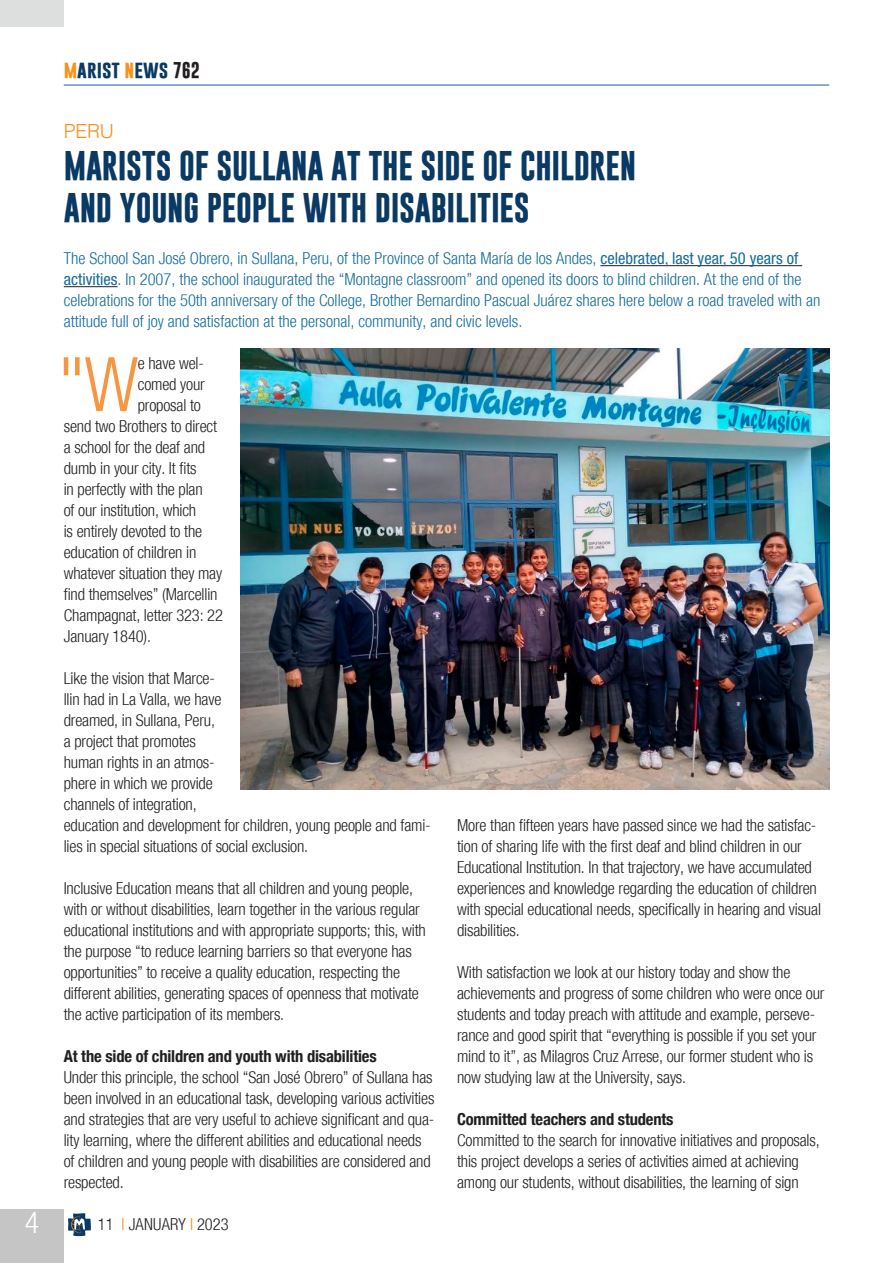
<style>
.page{position:relative;width:893px;height:1263px;background:#fff}
.page>*{position:absolute;margin:0;border:0;box-sizing:border-box;transform-origin:0 0}
.Testo_normal{font:300 condensed 75.3px "Helvetica Neue";color:#f79641}
.Titolo{font:700 30px "Gobold";letter-spacing:-.01em;color:#0a3963}
.t1{font:300 condensed 30px "Helvetica Neue";color:#fff}
.sommario{font:300 19.5px "Helvetica";color:#f7931d}
.t2{font:700 18px "Gobold";color:#0a3963}
.Testo_normal-2{font:300 condensed 16.5px/21px "Helvetica Neue";letter-spacing:-.01em;color:#231f20}
.Testo_normal-3{font:300 condensed 16.5px/21px "Helvetica Neue";color:#136c9c}
.Testo_normal-4{font:700 condensed 16.5px "Helvetica Neue";letter-spacing:-.01em;color:#231f20}
.Testo_normal-5{font:300 condensed 16.5px "Helvetica Neue";letter-spacing:.015em;color:#231f20}
.s1{color:#f7931d}
.s2{font-size:16.5px;color:#231f20}
.s3{font-weight:400}
</style>
<div class="page">
<div style="left:0;top:1209px;width:64px;height:54px;background:#c4c5c4"></div>
<hr style="left:64px;top:85px;width:765px;height:1px;background:#175d9e">
<svg style="left:68px;top:1213px;width:23px;height:23px"></svg>
<div style="left:0;top:0;width:64px;height:27px;background:#dddede"></div>
<img style="left:241px;top:348px;width:588px;height:441px">
<hr style="left:600px;top:265px;width:202px;height:1px;background:#231f20">
<hr style="left:64px;top:286px;width:54px;height:1px;background:#231f20">
<p class="t2" style="left:64px;top:57px;width:138px"><span class="s1">m</span>arist <span class="s1">n</span>ews <span class="s2">762</span></p>
<p class="sommario" style="left:64px;top:114px;width:52px">PERU</p>
<p class="Titolo" style="left:64px;top:146px;width:574px">MARISTS OF SULLANA AT THE SIDE OF CHILDREN</p>
<p class="Titolo" style="left:64px;top:188px;width:467px">AND YOUNG PEOPLE WITH DISABILITIES</p>
<p class="Testo_normal-3" style="left:64px;top:248px;width:758px">The School San José Obrero, in Sullana, Peru, of the Province of Santa María de los Andes, <span class="s3">celebrated, last year, 50 years of activities</span>. In 2007, the school inaugurated the “Montagne classroom” and opened its doors to blind children. At the end of the celebrations for the 50th anniversary of the College, Brother Bernardino Pascual Juárez shares here below a road traveled with an attitude full of joy and satisfaction at the personal, community, and civic levels.</p>
<p class="Testo_normal" style="left:58px;top:341px;width:82px">"W</p>
<p class="Testo_normal-2" style="left:138px;top:353px;width:68px">e have wel-</p>
<p class="Testo_normal-2" style="left:138px;top:374px;width:68px">comed your</p>
<p class="Testo_normal-2" style="left:138px;top:395px;width:65px">proposal to</p>
<p class="Testo_normal-2" style="left:64px;top:416px;width:155px">send two Brothers to direct</p>
<p class="Testo_normal-2" style="left:64px;top:437px;width:143px">a school for the deaf and</p>
<p class="Testo_normal-2" style="left:64px;top:458px;width:134px">dumb in your city. It fits</p>
<p class="Testo_normal-2" style="left:64px;top:479px;width:141px">in perfectly with the plan</p>
<p class="Testo_normal-2" style="left:64px;top:500px;width:134px">of our institution, which</p>
<p class="Testo_normal-2" style="left:64px;top:521px;width:140px">is entirely devoted to the</p>
<p class="Testo_normal-2" style="left:64px;top:542px;width:134px">education of children in</p>
<p class="Testo_normal-2" style="left:64px;top:563px;width:160px">whatever situation they may</p>
<p class="Testo_normal-2" style="left:64px;top:584px;width:155px">find themselves” (Marcellin</p>
<p class="Testo_normal-2" style="left:64px;top:605px;width:161px">Champagnat, letter 323: 22</p>
<p class="Testo_normal-2" style="left:64px;top:626px;width:89px">January 1840).</p>
<p class="Testo_normal-2" style="left:64px;top:668px;width:368px">Like the vision that Marce-<br>llin had in La Valla, we have<br>dreamed, in Sullana, Peru,<br>a project that promotes<br>human rights in an atmos-<br>phere in which we provide<br>channels of integration,<br>education and development for children, young people and fami&shy;lies in special situations of social exclusion.</p>
<p class="Testo_normal-2" style="left:64px;top:878px;width:363px">Inclusive Education means that all children and young people, with or without disabilities, learn together in the various regular educational institutions and with appropriate supports; this, with the purpose “to reduce learning barriers so that everyone has opportunities” to receive a quality education, respecting the different abilities, generating spaces of openness that motivate the active participation of its members.</p>
<p class="Testo_normal-4" style="left:64px;top:1042px;width:314px">At the side of children and youth with disabilities</p>
<p class="Testo_normal-2" style="left:64px;top:1067px;width:372px">Under this principle, the school “San José Obrero” of Sullana has been involved in an educational task, developing various activities and strategies that are very useful to achieve significant and qua&shy;lity learning, where the different abilities and educational needs of children and young people with disabilities are considered and respected.</p>
<h2 class="t1" style="left:25px;top:1205px;width:16px">4</h2>
<p class="Testo_normal-5" style="left:98px;top:1215px;width:132px">11 <span class="s1">I</span> JANUARY <span class="s1">I</span> 2023</p>
<p class="Testo_normal-2" style="left:457px;top:815px;width:365px">More than fifteen years have passed since we had the satisfac&shy;tion of sharing life with the first deaf and blind children in our Educational Institution. In that trajectory, we have accumulated experiences and knowledge regarding the education of children with special educational needs, specifically in hearing and visual disabilities.</p>
<p class="Testo_normal-2" style="left:457px;top:962px;width:369px">With satisfaction we look at our history today and show the achievements and progress of some children who were once our students and today preach with attitude and example, perseve&shy;rance and good spirit that “everything is possible if you set your mind to it”, as Milagros Cruz Arrese, our former student who is now studying law at the University, says.</p>
<p class="Testo_normal-4" style="left:457px;top:1105px;width:218px">Committed teachers and students</p>
<p class="Testo_normal-2" style="left:457px;top:1130px;width:364px">Committed to the search for innovative initiatives and proposals, this project develops a series of activities aimed at achieving among our students, without disabilities, the learning of sign</p>
</div>
